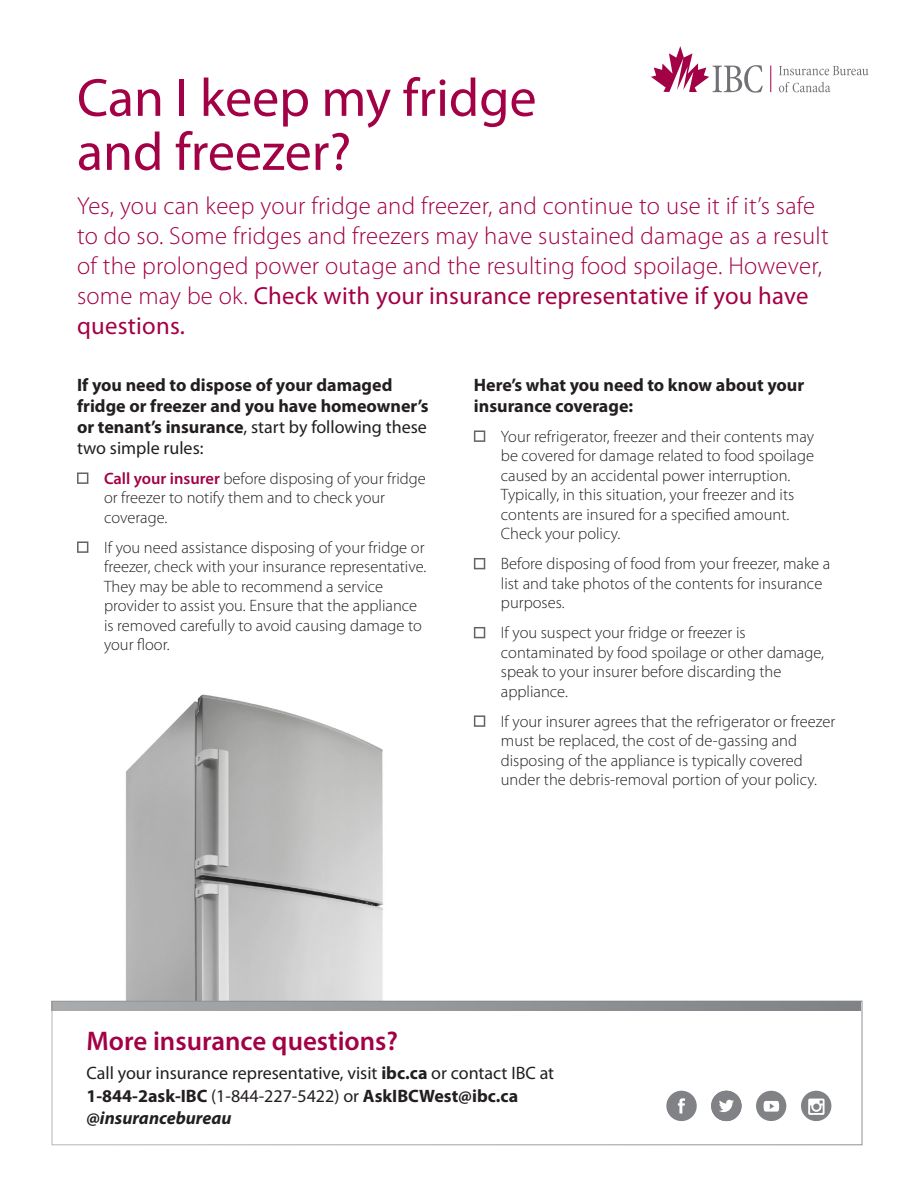
<style>
.page{position:relative;width:918px;height:1188px;background:#fff}
.page>*{position:absolute;margin:0;border:0;box-sizing:border-box;transform-origin:0 0}
.t1{font:54px/54px "Myriad Pro";color:#a30146}
.t2{font:600 27px "Myriad Pro";color:#a30146}
.t3{font:300 24.75px/30px "Myriad Pro";letter-spacing:.01em;color:#a30146}
.t4{font:700 18px/21px "Myriad Pro";color:#231f20}
.t5{font:18px "Myriad Pro";color:#231f20}
.t6{font:italic 700 18px "Myriad Pro";color:#231f20}
.t7{font:300 16.5px/19.5px "Myriad Pro";color:#231f20}
.s1{font-weight:400}
.s2{font-weight:600;color:#a30146}
.s3{font-weight:700}
</style>
<div class="page">
<img style="left:81px;top:694px;width:361px;height:307px">
<svg style="left:77px;top:472px;width:11px;height:12px"></svg>
<svg style="left:77px;top:541px;width:11px;height:12px"></svg>
<svg style="left:474px;top:430px;width:11px;height:12px"></svg>
<svg style="left:474px;top:558px;width:11px;height:11px"></svg>
<svg style="left:474px;top:627px;width:11px;height:11px"></svg>
<svg style="left:474px;top:715px;width:11px;height:12px"></svg>
<div style="left:51px;top:1001px;width:812px;height:144px;border:1px solid #939598"></div>
<div style="left:711px;top:1091px;width:31px;height:30px;background:#808285;border-radius:50%"></div>
<div style="left:756px;top:1091px;width:30px;height:30px;background:#808285;border-radius:50%"></div>
<svg style="left:764px;top:1101px;width:15px;height:11px"></svg>
<div style="left:666px;top:1091px;width:31px;height:30px;background:#808285;border-radius:50%"></div>
<svg style="left:719px;top:1100px;width:15px;height:12px"></svg>
<svg style="left:678px;top:1098px;width:7px;height:16px"></svg>
<div style="left:801px;top:1091px;width:30px;height:30px;background:#808285;border-radius:50%"></div>
<div style="left:808px;top:1099px;width:17px;height:16px;background:#fff;border-radius:2px"></div>
<svg style="left:810px;top:1100px;width:13px;height:13px"></svg>
<svg style="left:51px;top:1002px;width:810px;height:9px;background:#949698"></svg>
<svg style="left:779px;top:66px;width:89px;height:9px"></svg>
<svg style="left:779px;top:82px;width:51px;height:10px"></svg>
<svg style="left:771px;top:66px;width:1px;height:26px"></svg>
<svg style="left:651px;top:46px;width:112px;height:47px"></svg>
<p class="t1" style="left:77px;top:70px;width:461px">Can I keep my fridge and freezer?</p>
<p class="t3" style="left:77px;top:190px;width:753px">Yes, you can keep your fridge and freezer, and continue to use it if it’s safe to do so. Some fridges and freezers may have sustained damage as a result of the prolonged power outage and the resulting food spoilage. However, some may be ok. <span class="s1">Check with your insurance representative if you have questions.</span></p>
<p class="t4" style="left:77px;top:374px;width:353px">If you need to dispose of your damaged fridge or freezer and you have homeowner’s or tenant’s insurance<span class="s1">, start by following these two simple rules:</span></p>
<p class="t7" style="left:104px;top:468px;width:323px"><span class="s2">Call your insurer</span> before disposing of your fridge or freezer to notify them and to check your coverage.</p>
<p class="t7" style="left:104px;top:537px;width:324px">If you need assistance disposing of your fridge or freezer, check with your insurance representative.<br>They may be able to recommend a service provider to assist you. Ensure that the appliance is removed carefully to avoid causing damage to your floor.</p>
<p class="t4" style="left:474px;top:374px;width:332px">Here’s what you need to know about your insurance coverage:</p>
<p class="t7" style="left:501px;top:426px;width:315px">Your refrigerator, freezer and their contents may be covered for damage related to food spoilage caused by an accidental power interruption.<br>Typically, in this situation, your freezer and its contents are insured for a specified amount.<br>Check your policy.</p>
<p class="t7" style="left:501px;top:554px;width:331px">Before disposing of food from your freezer, make a list and take photos of the contents for insurance purposes.</p>
<p class="t7" style="left:501px;top:623px;width:325px">If you suspect your fridge or freezer is contaminated by food spoilage or other damage, speak to your insurer before discarding the appliance.</p>
<p class="t7" style="left:501px;top:711px;width:336px">If your insurer agrees that the refrigerator or freezer must be replaced, the cost of de-gassing and disposing of the appliance is typically covered under the debris-removal portion of your policy.</p>
<p class="t2" style="left:87px;top:1024px;width:313px">More insurance questions?</p>
<p class="t5" style="left:87px;top:1062px;width:469px">Call your insurance representative, visit <span class="s3">ibc.ca</span> or contact IBC at</p>
<p class="t4" style="left:87px;top:1085px;width:433px">1-844-2ask-IBC <span class="s1">(1-844-227-5422) or</span> AskIBCWest@ibc.ca</p>
<p class="t6" style="left:87px;top:1107px;width:147px">@insurancebureau</p>
</div>
